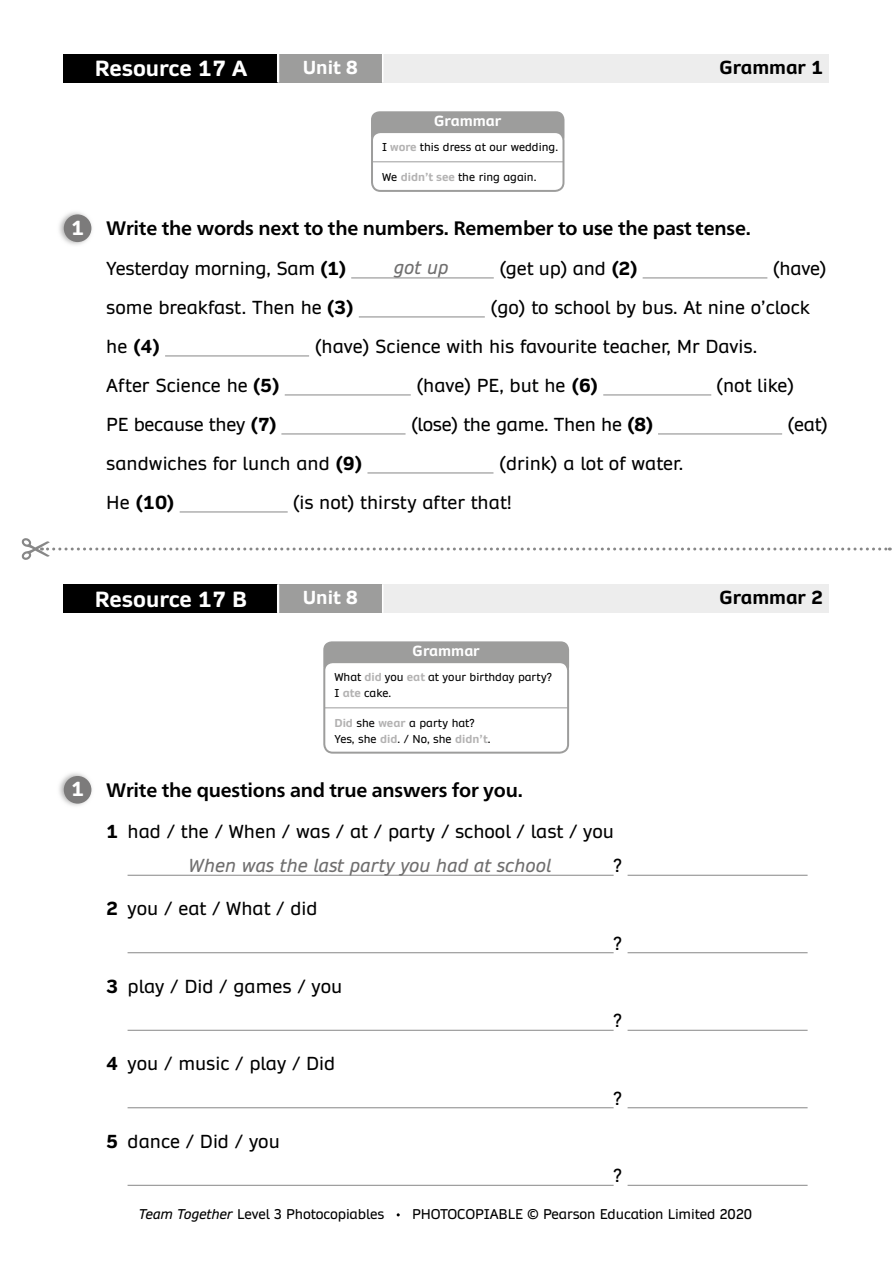
<style>
.page{position:relative;width:893px;height:1263px;background:#fff}
.page>*{position:absolute;margin:0;border:0;box-sizing:border-box;transform-origin:0 0}
.t1{font:700 21px "Daytona Pro Primary";color:#fff}
.t2{font:700 19.5px "Frutiger Neue LTW1 G";letter-spacing:-.01em;color:#000}
.t3{font:18px/34.5px "Daytona Pro Primary";color:#000}
.t4{font:italic 18px "Daytona Pro Primary";color:#706f6f}
.t5{font:700 18px "Daytona Pro Primary";color:#000}
.t6{font:700 18px "Daytona Pro Primary";color:#fff}
.t7{font:700 13.95px "Daytona Pro Primary";color:#fff}
.t8{font:13.5px "Daytona Pro Primary";letter-spacing:-.01em;color:#000}
.t9{font:10.95px/15.9px "Daytona Pro Primary";color:#000}
.s1{font-weight:700;color:#b3b2b2}
.s2{font-family:"Daytona Pro Primary";color:#fff}
.s3{font-weight:700}
.s4{font-weight:400}
.s5{font-style:italic}
</style>
<div class="page">
<svg style="left:22px;top:538px;width:868px;height:22px"></svg>
<div style="left:64px;top:54px;width:214px;height:28px;background:#000"></div>
<div style="left:278px;top:54px;width:105px;height:28px;background:#9d9d9c"></div>
<div style="left:383px;top:54px;width:446px;height:28px;background:#ededed"></div>
<svg style="left:382px;top:54px;width:1px;height:28px"></svg>
<svg style="left:277px;top:54px;width:2px;height:28px"></svg>
<div style="left:64px;top:584px;width:214px;height:29px;background:#000"></div>
<div style="left:278px;top:584px;width:105px;height:29px;background:#9d9d9c"></div>
<div style="left:383px;top:584px;width:446px;height:29px;background:#ededed"></div>
<svg style="left:382px;top:584px;width:1px;height:29px"></svg>
<svg style="left:277px;top:584px;width:2px;height:29px"></svg>
<hr style="left:128px;top:875px;width:486px;height:1px;background:#878787">
<hr style="left:628px;top:875px;width:180px;height:1px;background:#878787">
<hr style="left:128px;top:952px;width:486px;height:1px;background:#878787">
<hr style="left:628px;top:952px;width:180px;height:1px;background:#878787">
<hr style="left:128px;top:1030px;width:486px;height:1px;background:#878787">
<hr style="left:628px;top:1030px;width:180px;height:1px;background:#878787">
<hr style="left:128px;top:1107px;width:486px;height:1px;background:#878787">
<hr style="left:628px;top:1107px;width:180px;height:1px;background:#878787">
<hr style="left:128px;top:1185px;width:486px;height:1px;background:#878787">
<hr style="left:628px;top:1185px;width:180px;height:1px;background:#878787">
<div style="left:323px;top:641px;width:246px;height:34px;background:#9d9d9c;border-radius:8px"></div>
<svg style="left:326px;top:664px;width:240px;height:87px"></svg>
<hr style="left:324px;top:707px;width:244px;height:1px;background:#9d9d9c">
<hr style="left:324px;top:708px;width:1px;height:45px;background:#9d9d9c">
<hr style="left:324px;top:753px;width:244px;height:1px;background:#9d9d9c">
<div style="left:323px;top:661px;width:246px;height:93px;border:2px solid #9d9d9c;border-radius:8px"></div>
<div style="left:371px;top:111px;width:193px;height:34px;background:#9d9d9c;border-radius:8px"></div>
<svg style="left:374px;top:134px;width:189px;height:57px"></svg>
<hr style="left:372px;top:191px;width:191px;height:1px;background:#9d9d9c">
<div style="left:371px;top:131px;width:193px;height:61px;border:2px solid #9d9d9c;border-radius:8px"></div>
<hr style="left:351px;top:277px;width:143px;height:1px;background:#878787">
<hr style="left:643px;top:277px;width:124px;height:1px;background:#878787">
<hr style="left:359px;top:316px;width:126px;height:1px;background:#878787">
<hr style="left:165px;top:355px;width:144px;height:1px;background:#878787">
<hr style="left:285px;top:394px;width:126px;height:1px;background:#878787">
<hr style="left:603px;top:394px;width:108px;height:1px;background:#878787">
<hr style="left:281px;top:433px;width:125px;height:1px;background:#878787">
<hr style="left:658px;top:433px;width:124px;height:1px;background:#878787">
<hr style="left:367px;top:472px;width:126px;height:1px;background:#878787">
<hr style="left:180px;top:511px;width:108px;height:1px;background:#878787">
<img style="left:59px;top:212px;width:33px;height:33px">
<div style="left:64px;top:214px;width:27px;height:28px;background:#7c7b7b;border-radius:50%"></div>
<img style="left:59px;top:773px;width:33px;height:33px">
<div style="left:64px;top:776px;width:27px;height:28px;background:#7c7b7b;border-radius:50%"></div>
<p class="t1" style="left:102px;top:55px;width:140px">Resource X A</p>
<p class="t6" style="left:303px;top:55px;width:57px">Unit X8</p>
<p class="t5" style="left:719px;top:55px;width:105px">Grammar 1</p>
<p class="t1" style="left:95px;top:55px;width:154px">Resource 17 A</p>
<p class="t7" style="left:434px;top:112px;width:69px">Grammar</p>
<p class="t9" style="left:382px;top:139px;width:177px">I <span class="s1">wore</span> this dress at our wedding.</p>
<p class="t9" style="left:382px;top:169px;width:156px">We <span class="s1">didn’t see</span> the ring again.</p>
<p class="t2" style="left:71px;top:214px;width:681px"><span class="s2">1</span> Write the words next to the numbers. Remember to use the past tense.</p>
<p class="t3" style="left:106px;top:251px;width:242px">Yesterday morning, Sam <span class="s3">(1)</span></p>
<p class="t3" style="left:499px;top:251px;width:140px">(get up) and <span class="s3">(2)</span></p>
<p class="t3" style="left:773px;top:251px;width:55px">(have)</p>
<p class="t3" style="left:106px;top:290px;width:249px">some breakfast. Then he <span class="s3">(3)</span></p>
<p class="t3" style="left:491px;top:290px;width:321px">(go) to school by bus. At nine o’clock</p>
<p class="t5" style="left:106px;top:334px;width:55px"><span class="s4">he</span> (4)</p>
<p class="t3" style="left:315px;top:329px;width:444px">(have) Science with his favourite teacher, Mr Davis.</p>
<p class="t3" style="left:106px;top:368px;width:175px">After Science he <span class="s3">(5)</span></p>
<p class="t3" style="left:416px;top:368px;width:183px">(have) PE, but he <span class="s3">(6)</span></p>
<p class="t3" style="left:716px;top:368px;width:79px">(not like)</p>
<p class="t3" style="left:106px;top:407px;width:172px">PE because they <span class="s3">(7)</span></p>
<p class="t3" style="left:411px;top:407px;width:244px">(lose) the game. Then he <span class="s3">(8)</span></p>
<p class="t3" style="left:788px;top:407px;width:42px">(eat)</p>
<p class="t3" style="left:106px;top:446px;width:258px">sandwiches for lunch and <span class="s3">(9)</span></p>
<p class="t3" style="left:499px;top:446px;width:186px">(drink) a lot of water.</p>
<p class="t5" style="left:106px;top:490px;width:70px"><span class="s4">He</span> (10)</p>
<p class="t3" style="left:293px;top:485px;width:221px">(is not) thirsty after that!</p>
<p class="t4" style="left:394px;top:256px;width:56px">got up</p>
<p class="t1" style="left:95px;top:585px;width:154px">Resource 17 B</p>
<p class="t6" style="left:303px;top:586px;width:57px">Unit 8</p>
<p class="t5" style="left:719px;top:586px;width:105px">Grammar 2</p>
<p class="t7" style="left:413px;top:642px;width:69px">Grammar</p>
<p class="t9" style="left:334px;top:669px;width:219px">What <span class="s1">did</span> you <span class="s1">eat</span> at your birthday party?<br>I <span class="s1">ate</span> cake.</p>
<p class="t9" style="left:334px;top:715px;width:158px"><span class="s1">Did</span> she <span class="s1">wear</span> a party hat?<br>Yes, she <span class="s1">did</span>. / No, she <span class="s1">didn’t</span>.</p>
<p class="t2" style="left:71px;top:776px;width:453px"><span class="s2">1</span> Write the questions and true answers for you.</p>
<p class="t3" style="left:614px;top:814px;width:10px;text-indent:-507px"><span class="s3">1</span> had / the / When / was / at / party / school / last / you ?</p>
<p class="t3" style="left:106px;top:891px;width:213px"><span class="s3">2</span> you / eat / What / did</p>
<p class="t3" style="left:614px;top:926px;width:10px">?</p>
<p class="t3" style="left:106px;top:969px;width:238px"><span class="s3">3</span> play / Did / games / you</p>
<p class="t3" style="left:614px;top:1003px;width:10px">?</p>
<p class="t3" style="left:106px;top:1046px;width:230px"><span class="s3">4</span> you / music / play / Did</p>
<p class="t3" style="left:614px;top:1081px;width:10px">?</p>
<p class="t3" style="left:106px;top:1124px;width:175px"><span class="s3">5</span> dance / Did / you</p>
<p class="t3" style="left:614px;top:1158px;width:10px">?</p>
<p class="t4" style="left:189px;top:853px;width:365px">When was the last party you had at school</p>
<p class="t8" style="left:139px;top:1205px;width:247px"><span class="s5">Team Together</span> Level 3 Photocopiables</p>
<p class="t8" style="left:412px;top:1205px;width:342px">PHOTOCOPIABLE © Pearson Education Limited 2020</p>
</div>
